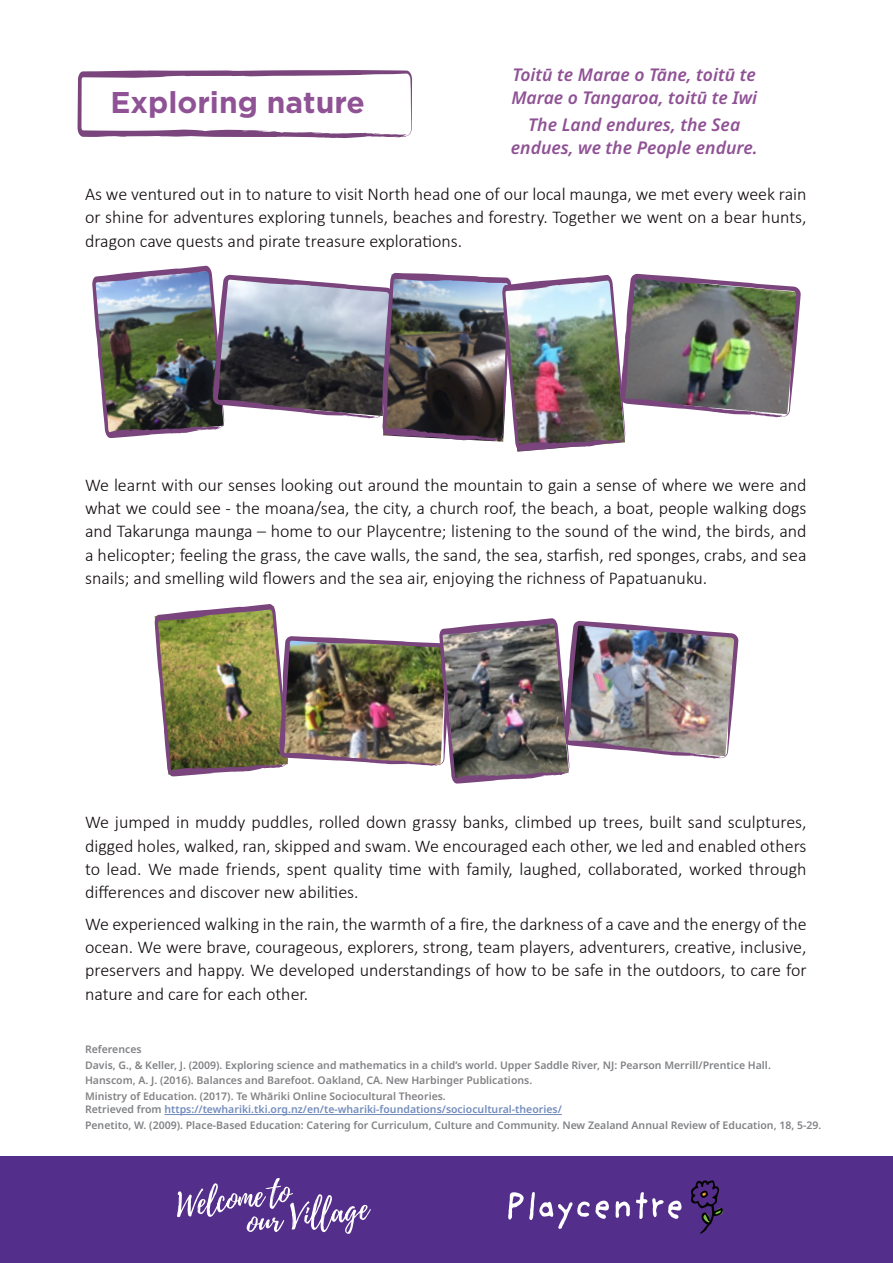
<style>
.page{position:relative;width:893px;height:1263px;background:#fff}
.page>*{position:absolute;margin:0;border:0;box-sizing:border-box;transform-origin:0 0}
.t1{font:700 30px "Gotham";color:#8f5295}
.t2{font:300 18px/23.2px "Calibri";color:#110a0c;text-align:justify}
.Ingredients_Method{font:italic 600 17.55px/23px "Noto Sans";color:#8f5295}
.Ingredients_Method-2{font:600 10.5px "Noto Sans";color:#808285}
.Ingredients_Method-3{font:600 10.5px/13.5px "Noto Sans";color:#738cbd}
.s1{color:#808285}
</style>
<div class="page">
<img style="left:92px;top:266px;width:709px;height:185px">
<svg style="left:78px;top:70px;width:334px;height:68px"></svg>
<div style="left:0;top:1157px;width:893px;height:106px;background:#542e8b"></div>
<svg style="left:508px;top:1192px;width:173px;height:37px"></svg>
<svg style="left:691px;top:1180px;width:32px;height:54px"></svg>
<svg style="left:177px;top:1178px;width:194px;height:56px"></svg>
<hr style="left:164px;top:1114px;width:398px;height:1px;background:#738cbd">
<img style="left:155px;top:604px;width:583px;height:179px">
<p class="t1" style="left:111px;top:85px;width:256px">Exploring nature</p>
<p class="Ingredients_Method" style="left:511px;top:64px;width:247px">Toitū te Marae o Tāne, toitū te<br>Marae o Tangaroa, toitū te Iwi</p>
<p class="Ingredients_Method" style="left:511px;top:114px;width:248px;text-align:center">The Land endures, the Sea endues, we the People endure.</p>
<p class="t2" style="left:85px;top:182px;width:723px">As we ventured out in to nature to visit North head one of our local maunga, we met every week rain or shine for adventures exploring tunnels, beaches and forestry. Together we went on a bear hunts, dragon cave quests and pirate treasure explorations.</p>
<p class="t2" style="left:85px;top:472px;width:723px">We learnt with our senses looking out around the mountain to gain a sense of where we were and what we could see - the moana/sea, the city, a church roof, the beach, a boat, people walking dogs and Takarunga maunga – home to our Playcentre; listening to the sound of the wind, the birds, and a helicopter; feeling the grass, the cave walls, the sand, the sea, starfish, red sponges, crabs, and sea snails; and smelling wild flowers and the sea air, enjoying the richness of Papatuanuku.</p>
<p class="t2" style="left:85px;top:810px;width:723px">We jumped in muddy puddles, rolled down grassy banks, climbed up trees, built sand sculptures, digged holes, walked, ran, skipped and swam. We encouraged each other, we led and enabled others to lead. We made friends, spent quality time with family, laughed, collaborated, worked through differences and discover new abilities.</p>
<p class="t2" style="left:85px;top:911px;width:723px">We experienced walking in the rain, the warmth of a fire, the darkness of a cave and the energy of the ocean. We were brave, courageous, explorers, strong, team players, adventurers, creative, inclusive, preservers and happy. We developed understandings of how to be safe in the outdoors, to care for nature and care for each other.</p>
<p class="Ingredients_Method-2" style="left:85px;top:1042px;width:58px">References</p>
<p class="Ingredients_Method-2" style="left:85px;top:1057px;width:687px">Davis, G., &amp; Keller, J. (2009). Exploring science and mathematics in a child’s world. Upper Saddle River, NJ: Pearson Merrill/Prentice Hall.</p>
<p class="Ingredients_Method-2" style="left:85px;top:1073px;width:449px">Hanscom, A. J. (2016). Balances and Barefoot. Oakland, CA. New Harbinger Publications.</p>
<p class="Ingredients_Method-3" style="left:85px;top:1090px;width:478px"><span class="s1">Ministry of Education. (2017). Te Whāriki Online Sociocultural Theories.<br>Retrieved from</span> https://tewhariki.tki.org.nz/en/te-whariki-foundations/sociocultural-theories/</p>
<p class="Ingredients_Method-2" style="left:85px;top:1118px;width:738px">Penetito, W. (2009). Place-Based Education: Catering for Curriculum, Culture and Community. New Zealand Annual Review of Education, 18, 5-29.</p>
</div>
